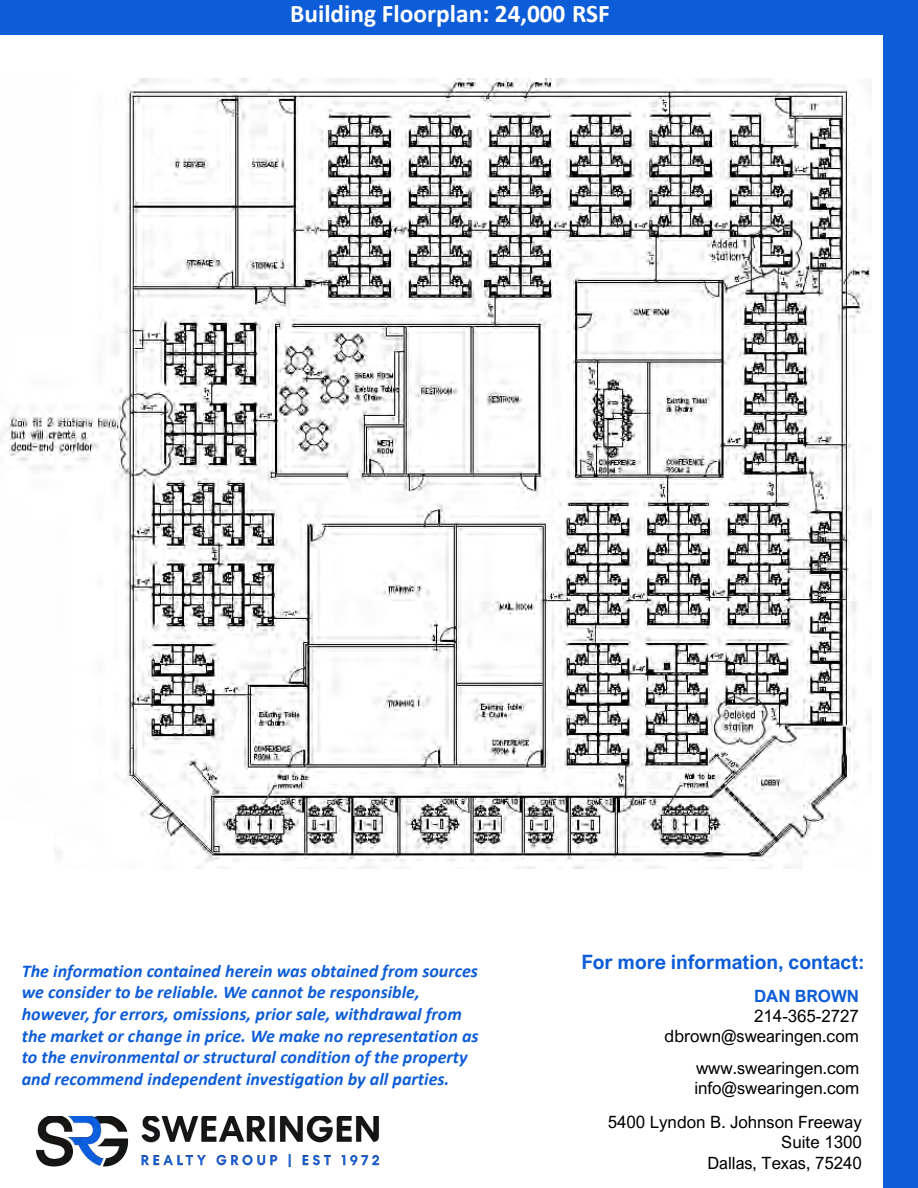
<style>
.page{position:relative;width:918px;height:1188px;background:#fff}
.page>*{position:absolute;margin:0;border:0;box-sizing:border-box;transform-origin:0 0}
.t1{font:700 25.35px "Calibri";color:#fff}
.t2{font:700 19.8px "Arial Nova";color:#0e5dd8}
.t3{font:italic 700 18px/21.6px "Calibri";color:#0e5dd8}
.t4{font:16.95px "Arial Nova";letter-spacing:-.005em;color:#000}
.t5{font:700 16.95px "Arial Nova";color:#0e5dd8}
</style>
<div class="page">
<img style="left:36px;top:1116px;width:344px;height:52px">
<div style="left:0;top:0;width:900px;height:35px;background:#0e5dd8"></div>
<div style="left:884px;top:0;width:34px;height:1188px;background:#0e5dd8"></div>
<img style="left:0;top:78px;width:871px;height:790px">
<div style="left:0;top:820px;width:54px;height:83px;background:#fff"></div>
<p class="t1" style="left:290px;top:-4px;width:321px">Building Floorplan: 24,000 RSF</p>
<p class="t3" style="left:22px;top:959px;width:458px">The information contained herein was obtained from sources we consider to be reliable. We cannot be responsible, however, for errors, omissions, prior sale, withdrawal from the market or change in price. We make no representation as to the environmental or structural condition of the property and recommend independent investigation by all parties.</p>
<p class="t2" style="left:582px;top:951px;width:284px">For more information, contact:</p>
<p class="t5" style="left:754px;top:986px;width:107px">DAN BROWN</p>
<p class="t4" style="left:754px;top:1006px;width:106px">214-365-2727</p>
<p class="t4" style="left:665px;top:1027px;width:196px">dbrown@swearingen.com</p>
<p class="t4" style="left:696px;top:1058px;width:165px">www.swearingen.com</p>
<p class="t4" style="left:694px;top:1079px;width:166px">info@swearingen.com</p>
<p class="t4" style="left:608px;top:1112px;width:256px">5400 Lyndon B. Johnson Freeway</p>
<p class="t4" style="left:781px;top:1133px;width:82px">Suite 1300</p>
<p class="t4" style="left:708px;top:1153px;width:156px">Dallas, Texas, 75240</p>
</div>
